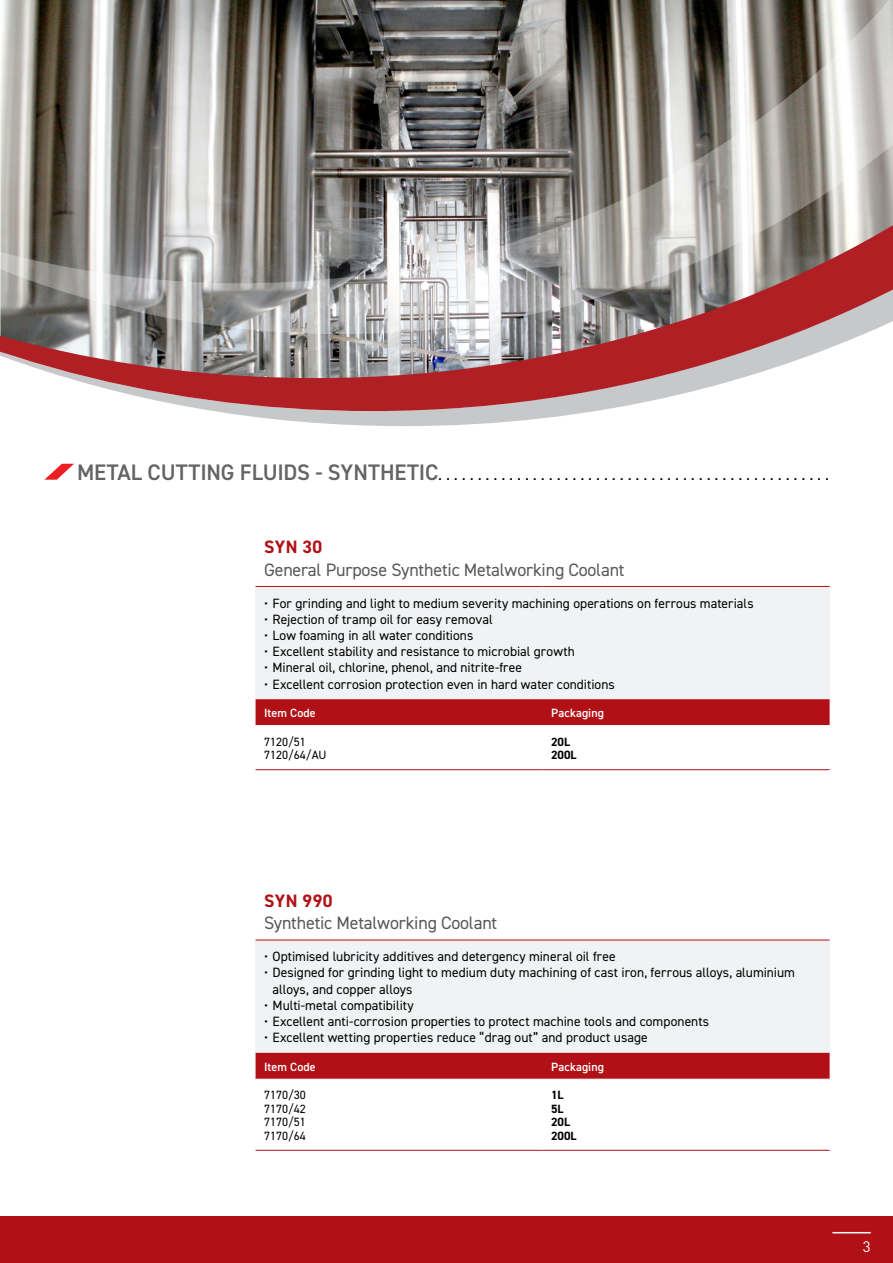
<style>
.page{position:relative;width:893px;height:1263px;background:#fff}
.page>*{position:absolute;margin:0;border:0;box-sizing:border-box;transform-origin:0 0}
.t1{font:300 22.5px "DIN2014";color:#000}
.t2{font:18px "DIN2014";letter-spacing:-.01em;color:#58595b}
.t3{font:700 18px "DIN2014";letter-spacing:.02em;color:#b11116}
.t4{font:15px "DIN Pro";color:#fff}
.t5{font:13.5px/16.2px "DIN2014";color:#000}
.t6{font:12px/13.5px "DIN2014";color:#000}
.t7{font:600 12px "DIN2014";letter-spacing:.01em;color:#fff}
.t8{font:700 12px/13.5px "DIN2014";color:#000}
.s1{font-weight:600;color:#636466}
</style>
<div class="page">
<div style="left:0;top:1216px;width:893px;height:47px;background:#b11116"></div>
<hr style="left:832px;top:1232px;width:39px;height:1px;background:#fff">
<div style="left:256px;top:586px;width:574px;height:113px;background:#f0f2f3"></div>
<div style="left:256px;top:699px;width:574px;height:26px;background:#b11116"></div>
<hr style="left:256px;top:586px;width:287px;height:1px;background:#b11116">
<hr style="left:543px;top:586px;width:287px;height:1px;background:#b11116">
<hr style="left:256px;top:769px;width:287px;height:1px;background:#b11116">
<hr style="left:543px;top:769px;width:287px;height:1px;background:#b11116">
<div style="left:256px;top:940px;width:574px;height:113px;background:#f0f2f3"></div>
<div style="left:256px;top:1053px;width:574px;height:26px;background:#b11116"></div>
<hr style="left:256px;top:940px;width:287px;height:1px;background:#b11116">
<hr style="left:543px;top:940px;width:287px;height:1px;background:#b11116">
<hr style="left:256px;top:1150px;width:287px;height:1px;background:#b11116">
<hr style="left:543px;top:1150px;width:287px;height:1px;background:#b11116">
<svg style="left:214px;top:411px;width:381px;height:15px;fill:#c7c8ca"></svg>
<svg style="left:0;top:334px;width:863px;height:77px"></svg>
<svg style="left:0;top:0;width:893px;height:334px;background:#948c89"></svg>
<svg style="left:44px;top:464px;width:30px;height:16px"></svg>
<h1 class="t1" style="left:77px;top:458px;width:754px"><span class="s1">METAL CUTTING FLUIDS - SYNTHETIC</span>..................................................</h1>
<h2 class="t3" style="left:264px;top:535px;width:60px">SYN 30</h2>
<h2 class="t2" style="left:264px;top:558px;width:362px">General Purpose Synthetic Metalworking Coolant</h2>
<p class="t5" style="left:264px;top:595px;width:491px">• For grinding and light to medium severity machining operations on ferrous materials</p>
<p class="t5" style="left:264px;top:611px;width:230px">• Rejection of tramp oil for easy removal</p>
<p class="t5" style="left:264px;top:627px;width:211px">• Low foaming in all water conditions</p>
<p class="t5" style="left:264px;top:643px;width:312px">• Excellent stability and resistance to microbial growth</p>
<p class="t5" style="left:264px;top:659px;width:260px">• Mineral oil, chlorine, phenol, and nitrite-free</p>
<p class="t5" style="left:264px;top:676px;width:352px">• Excellent corrosion protection even in hard water conditions</p>
<p class="t7" style="left:264px;top:705px;width:53px">Item Code</p>
<p class="t7" style="left:551px;top:705px;width:54px">Packaging</p>
<p class="t6" style="left:264px;top:734px;width:64px">7120/51<br>7120/64/AU</p>
<p class="t8" style="left:551px;top:734px;width:27px">20L<br>200L</p>
<h2 class="t3" style="left:264px;top:889px;width:70px">SYN 990</h2>
<h2 class="t2" style="left:264px;top:912px;width:235px">Synthetic Metalworking Coolant</h2>
<p class="t5" style="left:264px;top:948px;width:353px">• Optimised lubricity additives and detergency mineral oil free</p>
<p class="t5" style="left:273px;top:964px;width:524px;text-indent:-9px">• Designed for grinding light to medium duty machining of cast iron, ferrous alloys, aluminium alloys, and copper alloys</p>
<p class="t5" style="left:264px;top:997px;width:151px">• Multi-metal compatibility</p>
<p class="t5" style="left:264px;top:1013px;width:446px">• Excellent anti-corrosion properties to protect machine tools and components</p>
<p class="t5" style="left:264px;top:1029px;width:385px">• Excellent wetting properties reduce “drag out” and product usage</p>
<p class="t7" style="left:264px;top:1058px;width:53px">Item Code</p>
<p class="t7" style="left:551px;top:1058px;width:54px">Packaging</p>
<p class="t6" style="left:264px;top:1088px;width:43px;text-align:justify">7170/30<br>7170/42<br>7170/51<br>7170/64</p>
<p class="t8" style="left:551px;top:1088px;width:27px">1L<br>5L<br>20L<br>200L</p>
<p class="t4" style="left:863px;top:1235px;width:9px">3</p>
</div>
